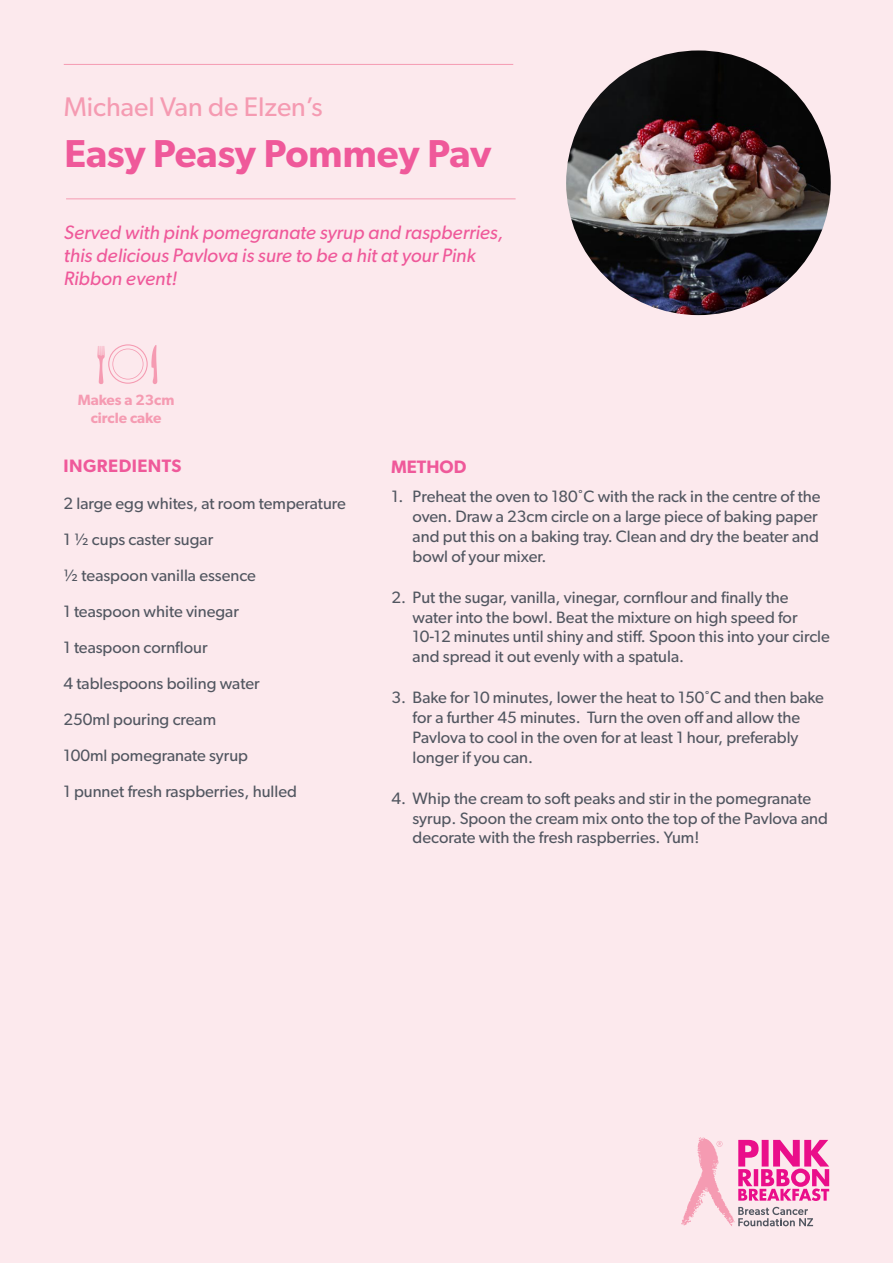
<style>
.page{position:relative;width:893px;height:1263px;background:#fce9ed}
.page>*{position:absolute;margin:0;border:0;box-sizing:border-box;transform-origin:0 0}
.t1{font:600 39px "Gibson";color:#ef599a}
.t2{font:27px "Gibson";color:#f59bb2}
.t3{font:italic 19.5px/23.4px "Gibson";color:#ef599a}
.t4{font:600 18px "Gibson";letter-spacing:.025em;color:#ef599a}
.t5{font:16.5px/19.8px "Gibson";color:#515660}
.t6{font:600 14.85px/17.7px "Gibson";color:#f59bb2;text-align:center}
</style>
<div class="page">
<hr style="left:66px;top:198px;width:450px;height:1px;background:#f59bb2">
<hr style="left:64px;top:64px;width:449px;height:1px;background:#f59bb2">
<img style="left:566px;top:50px;width:265px;height:265px;border-radius:132px">
<svg style="left:681px;top:1137px;width:148px;height:89px"></svg>
<svg style="left:97px;top:344px;width:60px;height:40px"></svg>
<p class="t2" style="left:64px;top:90px;width:261px">Michael Van de Elzen’s</p>
<p class="t1" style="left:64px;top:130px;width:428px">Easy Peasy Pommey Pav</p>
<p class="t3" style="left:64px;top:220px;width:441px">Served with pink pomegranate syrup and raspberries, this delicious Pavlova is sure to be a hit at your Pink<br>Ribbon event!</p>
<p class="t6" style="left:78px;top:391px;width:98px">Makes a 23cm circle cake</p>
<p class="t4" style="left:64px;top:455px;width:119px">INGREDIENTS</p>
<p class="t5" style="left:64px;top:485px;width:284px;line-height:36px">2 large egg whites, at room temperature<br>1 ½ cups caster sugar<br>½ teaspoon vanilla essence<br>1 teaspoon white vinegar<br>1 teaspoon cornflour<br>4 tablespoons boiling water<br>250ml pouring cream<br>100ml pomegranate syrup<br>1 punnet fresh raspberries, hulled</p>
<p class="t4" style="left:391px;top:456px;width:77px">METHOD</p>
<p class="t5" style="left:413px;top:486px;width:409px;text-indent:-21px">1. Preheat the oven to 180˚C with the rack in the centre of the oven. Draw a 23cm circle on a large piece of baking paper and put this on a baking tray. Clean and dry the beater and bowl of your mixer.</p>
<p class="t5" style="left:413px;top:587px;width:419px;text-indent:-21px">2. Put the sugar, vanilla, vinegar, cornflour and finally the water into the bowl. Beat the mixture on high speed for 10-12 minutes until shiny and stiff. Spoon this into your circle and spread it out evenly with a spatula.</p>
<p class="t5" style="left:413px;top:687px;width:413px;text-indent:-21px">3. Bake for 10 minutes, lower the heat to 150˚C and then bake for a further 45 minutes. Turn the oven off and allow the Pavlova to cool in the oven for at least 1 hour, preferably longer if you can.</p>
<p class="t5" style="left:413px;top:788px;width:417px;text-indent:-21px">4. Whip the cream to soft peaks and stir in the pomegranate syrup. Spoon the cream mix onto the top of the Pavlova and decorate with the fresh raspberries. Yum!</p>
</div>
